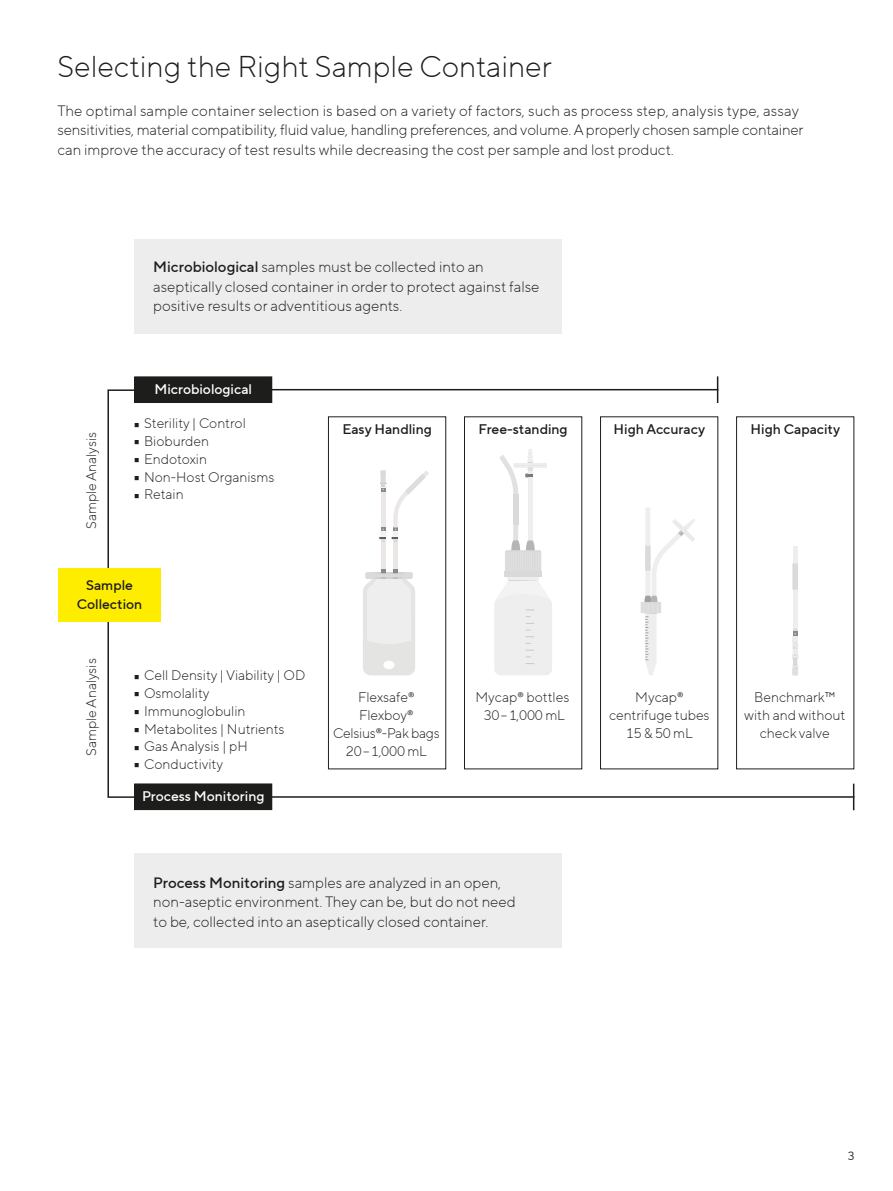
<style>
.page{position:relative;width:893px;height:1191px;background:#fff}
.page>*{position:absolute;margin:0;border:0;box-sizing:border-box;transform-origin:0 0}
.t1{font:300 88.35px "TT Norms Pro";color:#1d1d1b;scale:.16 1}
.Head_04_black{font:300 30px "TT Norms Pro";color:#1d1d1b}
.Body_Light_black{font:300 15px/19.5px "TT Norms Pro";color:#1d1d1b}
.t2{font:300 13.95px/18.1px "TT Norms Pro";color:#1d1d1b;text-align:center}
.t3{font:500 13.95px "TT Norms Pro";color:#1d1d1b}
.t4{font:500 13.95px "TT Norms Pro";color:#fff}
.t5{font:12px "TT Norms Pro";color:#1d1d1b}
.s1{font-weight:500}
</style>
<div class="page">
<div style="left:134px;top:239px;width:427px;height:95px;background:#ededed"></div>
<div style="left:134px;top:852px;width:427px;height:95px;background:#ededed"></div>
<div style="left:107px;top:389px;width:108px;height:409px;border:2px solid #1d1d1b"></div>
<div style="left:58px;top:568px;width:103px;height:53px;background:#ffed00"></div>
<hr style="left:381px;top:534px;width:4px;height:35px;background:#ebe7e7">
<div style="left:393px;top:534px;width:5px;height:35px;background:#ebe7e7"></div>
<svg style="left:379px;top:470px;width:50px;height:72px"></svg>
<svg style="left:363px;top:569px;width:52px;height:106px;background:#e9e9e8"></svg>
<div style="left:328px;top:416px;width:118px;height:353px;border:1px solid #1d1d1b"></div>
<hr style="left:514px;top:465px;width:33px;height:2px;background:#efeeee">
<hr style="left:514px;top:463px;width:33px;height:2px;background:#efeeee">
<hr style="left:507px;top:577px;width:32px;height:3px;background:#efeeee;border-radius:2px">
<svg style="left:499px;top:449px;width:42px;height:123px"></svg>
<div style="left:504px;top:572px;width:38px;height:5px;background:#d9d9d9"></div>
<svg style="left:494px;top:580px;width:58px;height:95px"></svg>
<div style="left:513px;top:494px;width:5px;height:31px;background:#dadadb"></div>
<div style="left:464px;top:416px;width:118px;height:353px;border:1px solid #1d1d1b"></div>
<div style="left:645px;top:507px;width:5px;height:92px;background:#efeeee"></div>
<svg style="left:641px;top:519px;width:54px;height:156px"></svg>
<div style="left:600px;top:416px;width:118px;height:353px;border:1px solid #1d1d1b"></div>
<hr style="left:261px;top:389px;width:457px;height:1px;background:#1d1d1b">
<div style="left:135px;top:377px;width:137px;height:25px;background:#1d1d1b"></div>
<div style="left:134px;top:376px;width:138px;height:27px;border:1px solid #1d1d1b"></div>
<hr style="left:261px;top:796px;width:593px;height:1px;background:#1d1d1b">
<div style="left:135px;top:784px;width:137px;height:25px;background:#1d1d1b"></div>
<div style="left:134px;top:783px;width:138px;height:27px;border:1px solid #1d1d1b"></div>
<div style="left:793px;top:546px;width:5px;height:86px;background:#efeeee"></div>
<div style="left:792px;top:563px;width:6px;height:26px;background:#dadadb"></div>
<svg style="left:792px;top:629px;width:7px;height:46px"></svg>
<div style="left:736px;top:416px;width:118px;height:353px;border:1px solid #1d1d1b"></div>
<svg style="left:717px;top:376px;width:1px;height:27px"></svg>
<svg style="left:853px;top:783px;width:1px;height:27px"></svg>
<p class="Head_04_black" style="left:57px;top:45px;width:496px">Selecting the Right Sample Container</p>
<p class="Body_Light_black" style="left:57px;top:100px;width:748px">The optimal sample container selection is based on a variety of factors, such as process step, analysis type, assay sensitivities, material compatibility, fluid value, handling preferences, and volume. A properly chosen sample container can improve the accuracy of test results while decreasing the cost per sample and lost product.</p>
<p class="Body_Light_black" style="left:153px;top:256px;width:388px"><span class="s1">Microbiological</span> samples must be collected into an aseptically closed container in order to protect against false positive results or adventitious agents.</p>
<p class="t2" style="left:81px;top:529px;width:99px;rotate:-90deg">Sample Analysis</p>
<p class="t4" style="left:154px;top:379px;width:99px">Microbiological</p>
<p class="t1" style="left:134px;top:357px;width:35px">-</p>
<p class="t2" style="left:144px;top:414px;width:103px">Sterility | Control</p>
<p class="t1" style="left:134px;top:375px;width:35px">-</p>
<p class="t2" style="left:144px;top:431px;width:67px">Bioburden</p>
<p class="t1" style="left:134px;top:393px;width:35px">-</p>
<p class="t2" style="left:144px;top:449px;width:64px">Endotoxin</p>
<p class="t1" style="left:134px;top:410px;width:35px">-</p>
<p class="t2" style="left:144px;top:467px;width:132px">Non-Host Organisms</p>
<p class="t1" style="left:134px;top:428px;width:35px">-</p>
<p class="t2" style="left:144px;top:484px;width:41px">Retain</p>
<p class="t3" style="left:86px;top:575px;width:48px">Sample</p>
<p class="t3" style="left:77px;top:593px;width:67px">Collection</p>
<p class="t2" style="left:81px;top:756px;width:99px;rotate:-90deg">Sample Analysis</p>
<p class="t1" style="left:134px;top:609px;width:35px">-</p>
<p class="t2" style="left:144px;top:665px;width:163px">Cell Density | Viability | OD</p>
<p class="t1" style="left:134px;top:627px;width:35px">-</p>
<p class="t2" style="left:144px;top:683px;width:67px">Osmolality</p>
<p class="t1" style="left:134px;top:644px;width:35px">-</p>
<p class="t2" style="left:144px;top:701px;width:103px">Immunoglobulin</p>
<p class="t1" style="left:134px;top:662px;width:35px">-</p>
<p class="t2" style="left:144px;top:719px;width:142px">Metabolites | Nutrients</p>
<p class="t1" style="left:134px;top:680px;width:35px">-</p>
<p class="t2" style="left:144px;top:736px;width:105px">Gas Analysis | pH</p>
<p class="t1" style="left:134px;top:698px;width:35px">-</p>
<p class="t2" style="left:144px;top:754px;width:80px">Conductivity</p>
<p class="t4" style="left:142px;top:786px;width:124px">Process Monitoring</p>
<p class="t3" style="left:342px;top:419px;width:91px">Easy Handling</p>
<p class="t3" style="left:479px;top:419px;width:91px">Free-standing</p>
<p class="t3" style="left:613px;top:419px;width:93px">High Accuracy</p>
<p class="t2" style="left:358px;top:687px;width:58px;text-align:left">Flexsafe®<br>Flexboy®</p>
<p class="t2" style="left:333px;top:723px;width:108px">Celsius®-Pak bags</p>
<p class="t2" style="left:346px;top:741px;width:83px">20–1,000 mL</p>
<p class="t2" style="left:475px;top:687px;width:95px">Mycap® bottles</p>
<p class="t2" style="left:484px;top:705px;width:83px">30–1,000 mL</p>
<p class="t2" style="left:609px;top:687px;width:102px">Mycap® centrifuge tubes</p>
<p class="t2" style="left:626px;top:723px;width:68px">15 &amp; 50 mL</p>
<p class="Body_Light_black" style="left:153px;top:872px;width:364px"><span class="s1">Process Monitoring</span> samples are analyzed in an open, non-aseptic environment. They can be, but do not need to be, collected into an aseptically closed container.</p>
<p class="t3" style="left:751px;top:419px;width:91px">High Capacity</p>
<p class="t2" style="left:744px;top:687px;width:103px">Benchmark™ with and without check valve</p>
<p class="t5" style="left:847px;top:1147px;width:9px">3</p>
</div>
